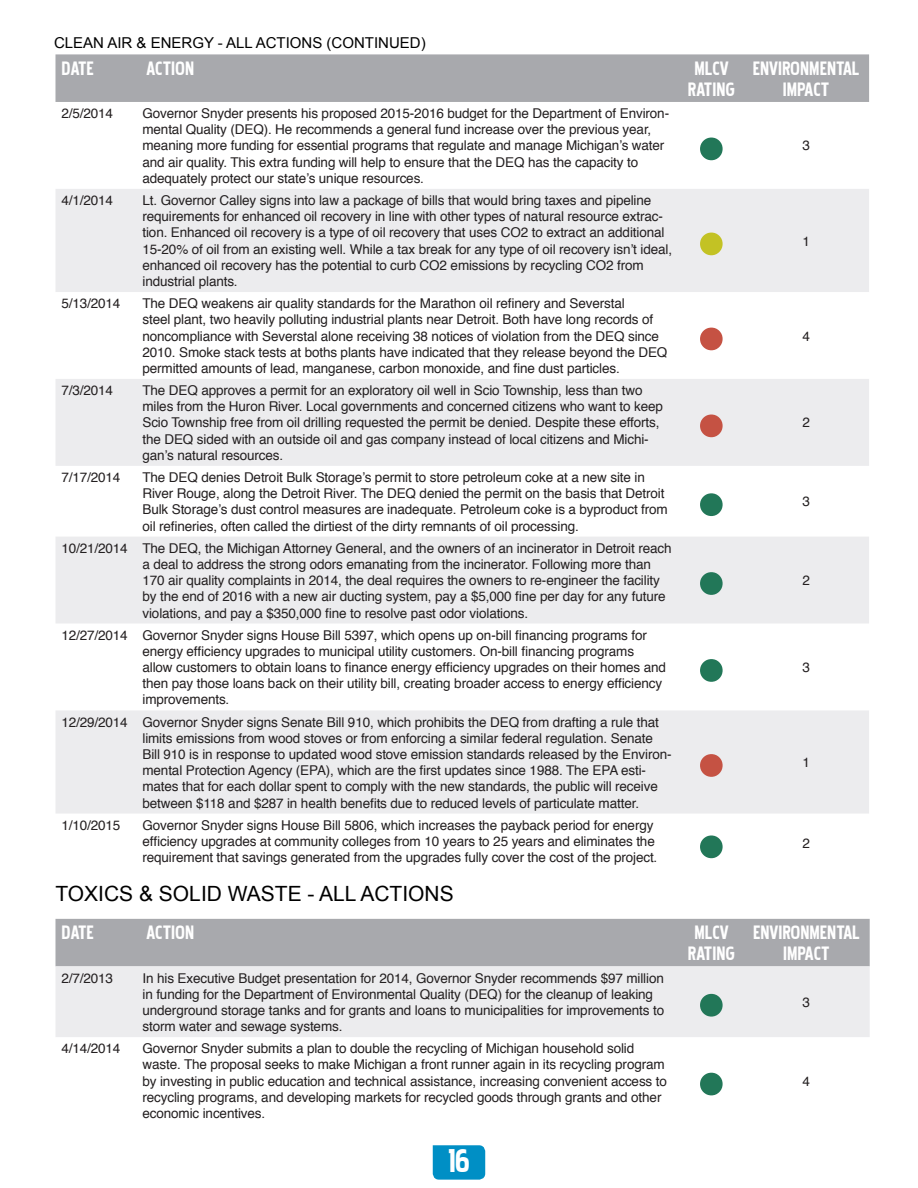
<style>
.page{position:relative;width:918px;height:1188px;background:#fff}
.page>*{position:absolute;margin:0;border:0;box-sizing:border-box;transform-origin:0 0}
.t1{font:79.5px "Times";color:#227758}
.t2{font:79.5px "Times";color:#c55243}
.t3{font:79.5px "Times";color:#c3c224}
.t4{font:40.8px "Pakenham";color:#fff}
.t5{font:24px/21px "Pakenham";color:#fff}
.t6{font:21px "Arial";color:#000}
.t7{font:15px "Arial";color:#000}
.t8{font:13.5px/16.2px "Helvetica";letter-spacing:-.01em;color:#231f20}
</style>
<div class="page">
<div style="left:433px;top:1145px;width:52px;height:35px;background:#008fc5"></div>
<div style="left:55px;top:54px;width:814px;height:48px;background:#a8a9ad"></div>
<svg style="left:56px;top:189px;width:813px;height:625px;fill:#ececee"></svg>
<div style="left:55px;top:919px;width:815px;height:47px;background:#a8a9ad"></div>
<div style="left:55px;top:966px;width:815px;height:71px;background:#ececee"></div>
<p class="t7" style="left:54px;top:38px;width:373px">CLEAN AIR &amp; ENERGY - ALL ACTIONS (CONTINUED)</p>
<h3 class="t5" style="left:61px;top:56px;width:34px">DATE</h3>
<h3 class="t5" style="left:146px;top:56px;width:49px">ACTION</h3>
<h3 class="t5" style="left:688px;top:56px;width:49px">MLCV<br>RATING</h3>
<h3 class="t5" style="left:753px;top:56px;width:108px;text-align:center">ENVIRONMENTAL<br>IMPACT</h3>
<p class="t8" style="left:61px;top:107px;width:53px">2/5/2014</p>
<p class="t8" style="left:142px;top:106px;width:528px">Governor Snyder presents his proposed 2015-2016 budget for the Department of Environ&shy;mental Quality (DEQ). He recommends a general fund increase over the previous year, meaning more funding for essential programs that regulate and manage Michigan’s water and air quality. This extra funding will help to ensure that the DEQ has the capacity to adequately protect our state’s unique resources.</p>
<h1 class="t1" style="left:698px;top:74px;width:114px">• <sup>3</sup></h1>
<p class="t8" style="left:61px;top:193px;width:53px">4/1/2014</p>
<p class="t8" style="left:142px;top:193px;width:531px">Lt. Governor Calley signs into law a package of bills that would bring taxes and pipeline requirements for enhanced oil recovery in line with other types of natural resource extrac&shy;tion. Enhanced oil recovery is a type of oil recovery that uses CO2 to extract an additional 15-20% of oil from an existing well. While a tax break for any type of oil recovery isn’t ideal, enhanced oil recovery has the potential to curb CO2 emissions by recycling CO2 from industrial plants.</p>
<p class="t8" style="left:61px;top:297px;width:60px">5/13/2014</p>
<p class="t8" style="left:142px;top:296px;width:526px">The DEQ weakens air quality standards for the Marathon oil re昀椀nery and Severstal<br>steel plant, two heavily polluting industrial plants near Detroit. Both have long records of noncompliance with Severstal alone receiving 38 notices of violation from the DEQ since 2010. Smoke stack tests at boths plants have indicated that they release beyond the DEQ permitted amounts of lead, manganese, carbon monoxide, and 昀椀ne dust particles.</p>
<p class="t8" style="left:61px;top:383px;width:53px">7/3/2014</p>
<p class="t8" style="left:142px;top:383px;width:522px">The DEQ approves a permit for an exploratory oil well in Scio Township, less than two miles from the Huron River. Local governments and concerned citizens who want to keep Scio Township free from oil drilling requested the permit be denied. Despite these efforts, the DEQ sided with an outside oil and gas company instead of local citizens and Michi&shy;gan’s natural resources.</p>
<p class="t8" style="left:61px;top:470px;width:60px">7/17/2014</p>
<p class="t8" style="left:142px;top:470px;width:527px">The DEQ denies Detroit Bulk Storage’s permit to store petroleum coke at a new site in River Rouge, along the Detroit River. The DEQ denied the permit on the basis that Detroit Bulk Storage’s dust control measures are inadequate. Petroleum coke is a byproduct from oil re昀椀neries, often called the dirtiest of the dirty remnants of oil processing.</p>
<p class="t8" style="left:142px;top:541px;width:531px;text-indent:-81px">10/21/2014 The DEQ, the Michigan Attorney General, and the owners of an incinerator in Detroit reach a deal to address the strong odors emanating from the incinerator. Following more than 170 air quality complaints in 2014, the deal requires the owners to re-engineer the facility by the end of 2016 with a new air ducting system, pay a $5,000 昀椀ne per day for any future violations, and pay a $350,000 昀椀ne to resolve past odor violations.</p>
<p class="t8" style="left:142px;top:628px;width:525px;text-indent:-81px">12/27/2014 Governor Snyder signs House Bill 5397, which opens up on-bill 昀椀nancing programs for energy ef昀椀ciency upgrades to municipal utility customers. On-bill 昀椀nancing programs allow customers to obtain loans to 昀椀nance energy ef昀椀ciency upgrades on their homes and then pay those loans back on their utility bill, creating broader access to energy ef昀椀ciency improvements.</p>
<p class="t8" style="left:142px;top:715px;width:531px;text-indent:-81px">12/29/2014 Governor Snyder signs Senate Bill 910, which prohibits the DEQ from drafting a rule that limits emissions from wood stoves or from enforcing a similar federal regulation. Senate Bill 910 is in response to updated wood stove emission standards released by the Environ&shy;mental Protection Agency (EPA), which are the 昀椀rst updates since 1988. The EPA esti&shy;mates that for each dollar spent to comply with the new standards, the public will receive between $118 and $287 in health bene昀椀ts due to reduced levels of particulate matter.</p>
<p class="t8" style="left:61px;top:818px;width:60px">1/10/2015</p>
<p class="t8" style="left:142px;top:817px;width:516px">Governor Snyder signs House Bill 5806, which increases the payback period for energy ef昀椀ciency upgrades at community colleges from 10 years to 25 years and eliminates the requirement that savings generated from the upgrades fully cover the cost of the project.</p>
<h1 class="t3" style="left:698px;top:169px;width:114px">• <sup>1</sup></h1>
<h1 class="t2" style="left:698px;top:264px;width:114px">• <sup>4</sup></h1>
<h1 class="t2" style="left:698px;top:351px;width:114px">• <sup>2</sup></h1>
<h1 class="t1" style="left:698px;top:430px;width:114px">• <sup>3</sup></h1>
<h1 class="t1" style="left:698px;top:509px;width:114px">• <sup>2</sup></h1>
<h1 class="t1" style="left:698px;top:596px;width:114px">• <sup>3</sup></h1>
<h1 class="t2" style="left:698px;top:691px;width:114px">• <sup>1</sup></h1>
<h1 class="t1" style="left:698px;top:772px;width:114px">• <sup>2</sup></h1>
<h3 class="t6" style="left:55px;top:886px;width:400px">TOXICS &amp; SOLID WASTE - ALL ACTIONS</h3>
<h3 class="t5" style="left:61px;top:921px;width:34px">DATE</h3>
<h3 class="t5" style="left:146px;top:921px;width:49px">ACTION</h3>
<h3 class="t5" style="left:688px;top:921px;width:49px">MLCV<br>RATING</h3>
<h3 class="t5" style="left:753px;top:921px;width:108px;text-align:center">ENVIRONMENTAL<br>IMPACT</h3>
<p class="t8" style="left:61px;top:971px;width:53px">2/7/2013</p>
<p class="t8" style="left:142px;top:970px;width:523px">In his Executive Budget presentation for 2014, Governor Snyder recommends $97 million in funding for the Department of Environmental Quality (DEQ) for the cleanup of leaking underground storage tanks and for grants and loans to municipalities for improvements to storm water and sewage systems.</p>
<h1 class="t1" style="left:698px;top:931px;width:114px">• <sup>3</sup></h1>
<p class="t8" style="left:61px;top:1042px;width:60px">4/14/2014</p>
<p class="t8" style="left:142px;top:1041px;width:526px">Governor Snyder submits a plan to double the recycling of Michigan household solid waste. The proposal seeks to make Michigan a front runner again in its recycling program by investing in public education and technical assistance, increasing convenient access to recycling programs, and developing markets for recycled goods through grants and other economic incentives.</p>
<h2 class="t4" style="left:448px;top:1134px;width:23px">16</h2>
<h1 class="t1" style="left:698px;top:1009px;width:114px">• <sup>4</sup></h1>
</div>
